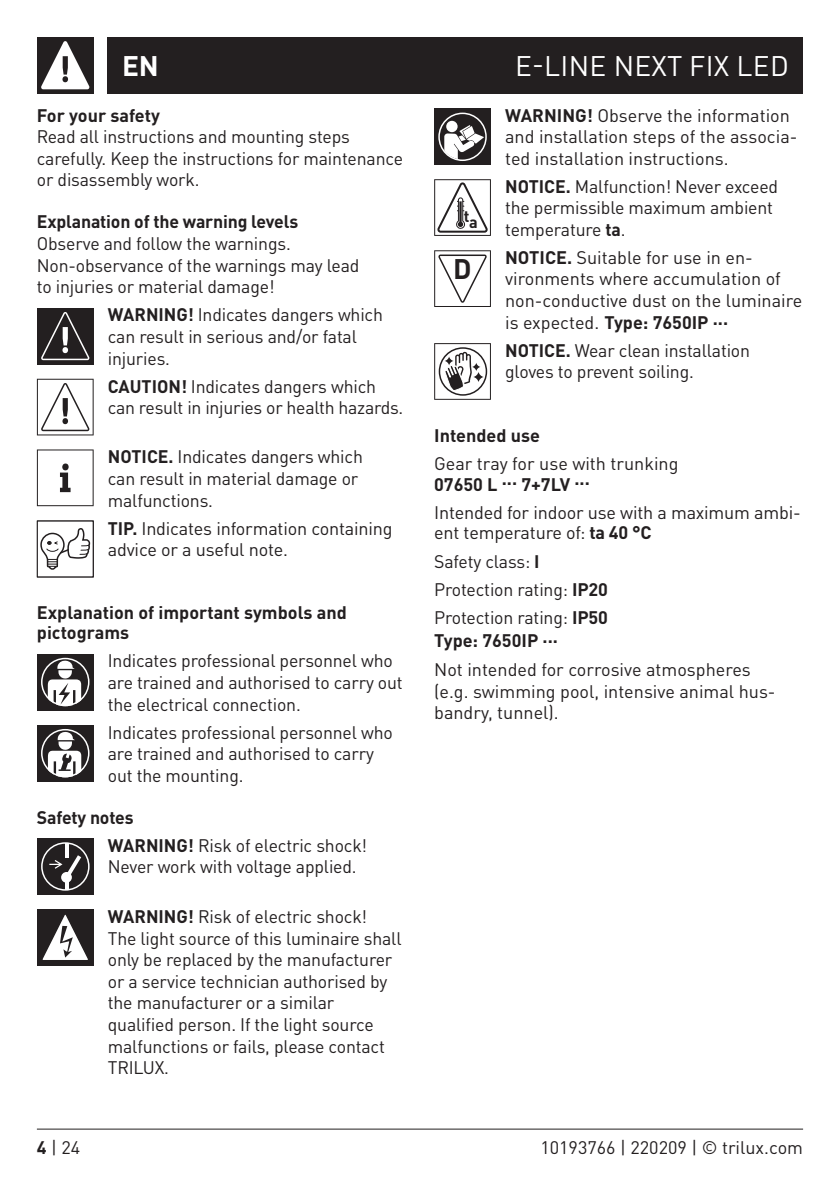
<style>
.page{position:relative;width:840px;height:1191px;background:#fff}
.page>*{position:absolute;margin:0;border:0;box-sizing:border-box;transform-origin:0 0}
.t1{font:28px "DIN Pro";letter-spacing:.01em;color:#fff}
.t2{font:700 28px "DIN Pro";color:#fff}
.t3{font:700 28px "DIN Pro";color:#231f20}
.t4{font:18px/21.6px "DIN Pro";letter-spacing:-.01em;color:#231f20}
.t5{font:700 18px/20px "DIN Pro";color:#231f20}
.t6{font:700 16.2px "DIN Pro";color:#231f20}
.s1{font-weight:700}
</style>
<div class="page">
<div style="left:108px;top:37px;width:694px;height:57px;background:#231f20"></div>
<hr style="left:37px;top:1128px;width:765px;height:1px;background:#231f20">
<div style="left:37px;top:37px;width:57px;height:57px;background:#231f20"></div>
<svg style="left:41px;top:41px;width:48px;height:48px"></svg>
<div style="left:37px;top:653px;width:57px;height:57px;background:#231f20"></div>
<svg style="left:41px;top:658px;width:48px;height:48px"></svg>
<div style="left:37px;top:725px;width:57px;height:56px;background:#231f20"></div>
<svg style="left:41px;top:729px;width:48px;height:48px"></svg>
<div style="left:37px;top:838px;width:57px;height:56px;background:#231f20"></div>
<svg style="left:41px;top:842px;width:48px;height:48px"></svg>
<div style="left:37px;top:308px;width:57px;height:56px;background:#231f20"></div>
<svg style="left:41px;top:312px;width:48px;height:48px"></svg>
<svg style="left:37px;top:379px;width:57px;height:56px"></svg>
<svg style="left:37px;top:449px;width:57px;height:57px"></svg>
<svg style="left:37px;top:520px;width:57px;height:57px"></svg>
<div style="left:37px;top:909px;width:57px;height:56px;background:#231f20"></div>
<svg style="left:42px;top:914px;width:46px;height:46px"></svg>
<svg style="left:434px;top:343px;width:56px;height:57px"></svg>
<svg style="left:434px;top:179px;width:56px;height:57px"></svg>
<svg style="left:434px;top:250px;width:56px;height:57px"></svg>
<div style="left:434px;top:108px;width:56px;height:57px;background:#231f20"></div>
<svg style="left:438px;top:113px;width:48px;height:48px"></svg>
<h1 class="t2" style="left:122px;top:44px;width:38px">EN</h1>
<p class="t5" style="left:37px;top:104px;width:125px">For your safety</p>
<p class="t4" style="left:37px;top:125px;width:367px">Read all instructions and mounting steps carefully. Keep the instructions for maintenance or disassembly work.</p>
<p class="t5" style="left:37px;top:211px;width:263px">Explanation of the warning levels</p>
<p class="t4" style="left:37px;top:232px;width:324px">Observe and follow the warnings.<br>Non-observance of the warnings may lead to injuries or material damage!</p>
<p class="t4" style="left:108px;top:303px;width:276px"><span class="s1">WARNING!</span> Indicates dangers which can result in serious and/or fatal injuries.</p>
<p class="t4" style="left:108px;top:374px;width:297px"><span class="s1">CAUTION!</span> Indicates dangers which can result in injuries or health hazards.</p>
<p class="t4" style="left:108px;top:445px;width:256px"><span class="s1">NOTICE.</span> Indicates dangers which can result in material damage or malfunctions.</p>
<p class="t4" style="left:108px;top:516px;width:286px"><span class="s1">TIP.</span> Indicates information containing advice or a useful note.</p>
<p class="t5" style="left:37px;top:602px;width:311px">Explanation of important symbols and pictograms</p>
<p class="t4" style="left:108px;top:649px;width:296px">Indicates professional personnel who are trained and authorised to carry out the electrical connection.</p>
<p class="t4" style="left:108px;top:720px;width:286px">Indicates professional personnel who are trained and authorised to carry out the mounting.</p>
<p class="t4" style="left:108px;top:802px;width:261px;line-height:27.8px;text-indent:-71px"><span class="s1">Safety notes<br>WARNING!</span> Risk of electric shock!</p>
<p class="t4" style="left:108px;top:855px;width:250px">Never work with voltage applied.</p>
<p class="t4" style="left:108px;top:904px;width:295px"><span class="s1">WARNING!</span> Risk of electric shock!<br>The light source of this luminaire shall only be replaced by the manufacturer or a service technician authorised by the manufacturer or a similar qualified person. If the light source malfunctions or fails, please contact<br>TRILUX.</p>
<h1 class="t1" style="left:515px;top:44px;width:275px">E-LINE NEXT FIX LED</h1>
<p class="t6" style="left:463px;top:206px;width:15px">ta</p>
<h1 class="t3" style="left:453px;top:247px;width:20px">D</h1>
<p class="t4" style="left:505px;top:103px;width:294px"><span class="s1">WARNING!</span> Observe the information and installation steps of the associa&shy;ted installation instructions.</p>
<p class="t4" style="left:505px;top:174px;width:274px"><span class="s1">NOTICE.</span> Malfunction! Never exceed the permissible maximum ambient temperature <span class="s1">ta</span>.</p>
<p class="t4" style="left:505px;top:245px;width:298px"><span class="s1">NOTICE.</span> Suitable for use in en&shy;vironments where accumulation of non-conductive dust on the luminaire is expected. <span class="s1">Type: 7650IP </span><sup>...</sup></p>
<p class="t4" style="left:505px;top:338px;width:246px"><span class="s1">NOTICE.</span> Wear clean installation gloves to prevent soiling.</p>
<p class="t5" style="left:434px;top:424px;width:107px">Intended use</p>
<p class="t4" style="left:434px;top:451px;width:246px">Gear tray for use with trunking</p>
<p class="t5" style="left:434px;top:474px;width:157px">07650 L ... 7+7LV ...</p>
<p class="t4" style="left:434px;top:502px;width:368px;line-height:20px">Intended for indoor use with a maximum ambi&shy;ent temperature of: <span class="s1">ta 40 °C</span></p>
<p class="t4" style="left:434px;top:547px;width:175px;line-height:28px">Safety class: <span class="s1">I<br></span>Protection rating: <span class="s1">IP20</span></p>
<p class="t4" style="left:434px;top:606px;width:175px">Protection rating: <span class="s1">IP50</span></p>
<p class="t5" style="left:434px;top:629px;width:125px">Type: 7650IP ...</p>
<p class="t4" style="left:434px;top:657px;width:343px">Not intended for corrosive atmospheres (e.g. swimming pool, intensive animal hus&shy;bandry, tunnel).</p>
<p class="t4" style="left:37px;top:1135px;width:45px"><span class="s1">4</span> | 24</p>
<p class="t4" style="left:540px;top:1135px;width:264px">10193766 | 220209 | © trilux.com</p>
</div>
